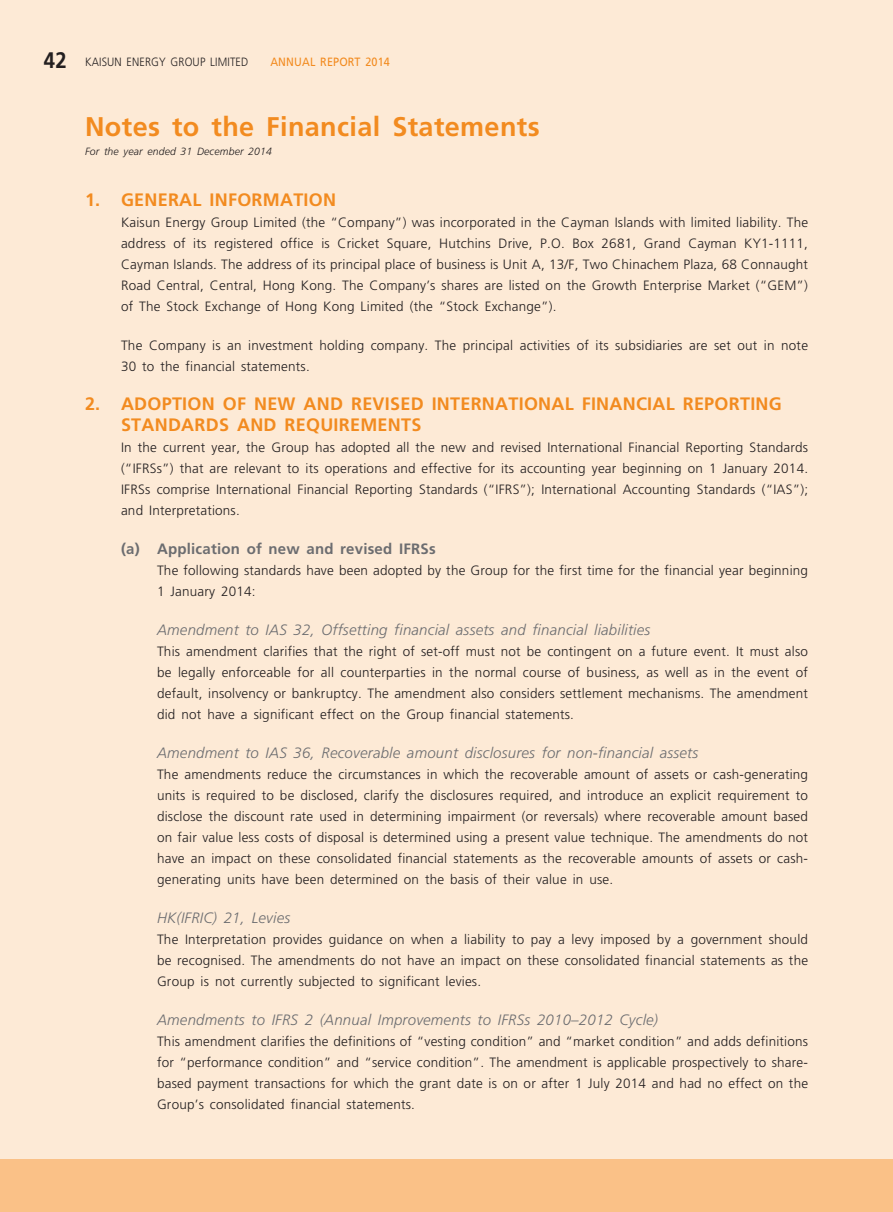
<style>
.page{position:relative;width:893px;height:1212px;background:#fdead6}
.page>*{position:absolute;margin:0;border:0;box-sizing:border-box;transform-origin:0 0}
.t1{font:700 27px "Frutiger LT Std";letter-spacing:.015em;color:#f28b20}
._03_H1{font:700 18px/21px "Frutiger LT Std";letter-spacing:.015em;color:#f28b20}
._06_______H4{font:italic 300 15px "Frutiger LT Std";letter-spacing:.015em;color:#6c6d70}
._04___H2{font:700 15px "Frutiger LT Std";letter-spacing:.015em;color:#6c6d70}
._13_____P4{font:300 13.5px/21px "Frutiger LT Std";letter-spacing:.015em;color:#231f20;text-align:justify}
._12___P2{font:300 13.5px/21px "Frutiger LT Std";letter-spacing:.015em;color:#231f20;text-align:justify}
.t2{font:300 12px "Frutiger LT Std";letter-spacing:.015em;color:#231f20;scale:.9 1}
.t3{font:12px "Frutiger LT Std";letter-spacing:.015em;color:#f28b20;scale:.9 1}
.t4{font:italic 300 10.5px "Frutiger LT Std";letter-spacing:.015em;color:#231f20}
.s1{font-weight:700;font-size:22.5px}
</style>
<div class="page">
<div style="left:0;top:1159px;width:893px;height:53px;background:#fac187"></div>
<p class="t2" style="left:44px;top:56px;width:229px"><span class="s1">42</span> KAISUN ENERGY GROUP LIMITED</p>
<p class="t3" style="left:270px;top:55px;width:134px">ANNUAL REPORT 2014</p>
<h1 class="t1" style="left:85px;top:111px;width:456px">Notes to the Financial Statements</h1>
<p class="t4" style="left:85px;top:146px;width:189px">For the year ended 31 December 2014</p>
<p class="_03_H1" style="left:85px;top:190px;width:253px">1. GENERAL INFORMATION</p>
<p class="_12___P2" style="left:121px;top:212px;width:689px">Kaisun Energy Group Limited (the “Company”) was incorporated in the Cayman Islands with limited liability. The address of its registered office is Cricket Square, Hutchins Drive, P.O. Box 2681, Grand Cayman KY1-1111, Cayman Islands. The address of its principal place of business is Unit A, 13/F, Two Chinachem Plaza, 68 Connaught Road Central, Central, Hong Kong. The Company’s shares are listed on the Growth Enterprise Market (“GEM”) of The Stock Exchange of Hong Kong Limited (the “Stock Exchange”).</p>
<p class="_12___P2" style="left:121px;top:335px;width:688px">The Company is an investment holding company. The principal activities of its subsidiaries are set out in note<br>30 to the financial statements.</p>
<p class="_03_H1" style="left:121px;top:394px;width:662px;text-indent:-36px">2. ADOPTION OF NEW AND REVISED INTERNATIONAL FINANCIAL REPORTING<br>STANDARDS AND REQUIREMENTS</p>
<p class="_12___P2" style="left:121px;top:437px;width:689px">In the current year, the Group has adopted all the new and revised International Financial Reporting Standards (“IFRSs”) that are relevant to its operations and effective for its accounting year beginning on 1 January 2014.<br>IFRSs comprise International Financial Reporting Standards (“IFRS”); International Accounting Standards (“IAS”); and Interpretations.</p>
<p class="_04___H2" style="left:121px;top:540px;width:316px">(a) Application of new and revised IFRSs</p>
<p class="_13_____P4" style="left:157px;top:560px;width:652px">The following standards have been adopted by the Group for the first time for the financial year beginning<br>1 January 2014:</p>
<p class="_06_______H4" style="left:157px;top:622px;width:495px">Amendment to IAS 32, Offsetting financial assets and financial liabilities</p>
<p class="_13_____P4" style="left:157px;top:641px;width:653px">This amendment clarifies that the right of set-off must not be contingent on a future event. It must also be legally enforceable for all counterparties in the normal course of business, as well as in the event of default, insolvency or bankruptcy. The amendment also considers settlement mechanisms. The amendment did not have a significant effect on the Group financial statements.</p>
<p class="_06_______H4" style="left:157px;top:745px;width:543px">Amendment to IAS 36, Recoverable amount disclosures for non-financial assets</p>
<p class="_13_____P4" style="left:157px;top:764px;width:653px">The amendments reduce the circumstances in which the recoverable amount of assets or cash-generating units is required to be disclosed, clarify the disclosures required, and introduce an explicit requirement to disclose the discount rate used in determining impairment (or reversals) where recoverable amount based on fair value less costs of disposal is determined using a present value technique. The amendments do not have an impact on these consolidated financial statements as the recoverable amounts of assets or cash&shy;generating units have been determined on the basis of their value in use.</p>
<p class="_06_______H4" style="left:157px;top:910px;width:135px">HK(IFRIC) 21, Levies</p>
<p class="_13_____P4" style="left:157px;top:929px;width:653px">The Interpretation provides guidance on when a liability to pay a levy imposed by a government should be recognised. The amendments do not have an impact on these consolidated financial statements as the Group is not currently subjected to significant levies.</p>
<p class="_06_______H4" style="left:157px;top:1012px;width:503px">Amendments to IFRS 2 (Annual Improvements to IFRSs 2010–2012 Cycle)</p>
<p class="_13_____P4" style="left:157px;top:1031px;width:652px">This amendment clarifies the definitions of “vesting condition” and “market condition” and adds definitions for “performance condition” and “service condition”. The amendment is applicable prospectively to share&shy;based payment transactions for which the grant date is on or after 1 July 2014 and had no effect on the Group’s consolidated financial statements.</p>
</div>
